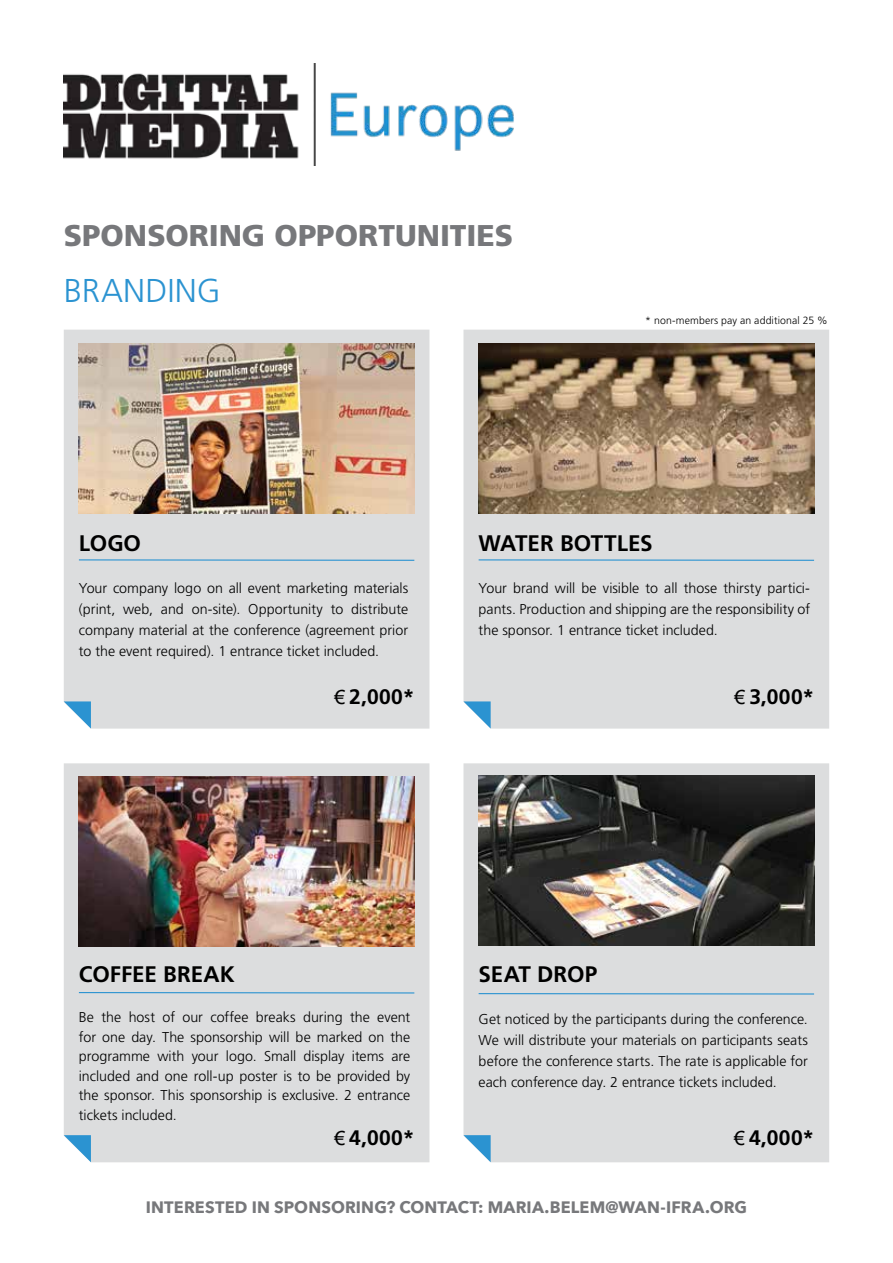
<style>
.page{position:relative;width:893px;height:1263px;background:#fff}
.page>*{position:absolute;margin:0;border:0;box-sizing:border-box;transform-origin:0 0}
.t1{font:300 33px "Frutiger";letter-spacing:.005em;color:#2b93d1}
.t2{font:900 30px "Frutiger";color:#77787b}
.t3{font:700 22.5px "Frutiger";letter-spacing:-.005em;color:#000}
.t4{font:700 21px "Frutiger";letter-spacing:.02em;color:#000}
.t5{font:700 16.5px "Avenir Next";letter-spacing:.005em;color:#77787b}
.t6{font:300 14.25px/21px "Frutiger";color:#000;text-align:justify}
.t7{font:300 10.5px "Frutiger";letter-spacing:.015em;color:#000}
.s1{font-family:"Arial";font-weight:400;font-size:19.5px}
</style>
<div class="page">
<img style="left:64px;top:64px;width:450px;height:102px">
<div style="left:463px;top:763px;width:366px;height:399px;background:#dcddde"></div>
<hr style="left:479px;top:993px;width:335px;height:1px;background:#2b93d1">
<svg style="left:463px;top:1135px;width:28px;height:27px"></svg>
<img style="left:479px;top:775px;width:335px;height:170px">
<div style="left:64px;top:763px;width:365px;height:399px;background:#dcddde"></div>
<hr style="left:79px;top:992px;width:335px;height:1px;background:#2b93d1">
<img style="left:79px;top:777px;width:335px;height:170px">
<svg style="left:64px;top:1135px;width:27px;height:27px"></svg>
<div style="left:64px;top:330px;width:365px;height:399px;background:#dcddde"></div>
<hr style="left:79px;top:559px;width:335px;height:2px;background:#2b93d1">
<img style="left:79px;top:343px;width:335px;height:170px">
<svg style="left:64px;top:701px;width:27px;height:28px"></svg>
<div style="left:463px;top:330px;width:366px;height:399px;background:#dcddde"></div>
<hr style="left:479px;top:559px;width:335px;height:2px;background:#2b93d1">
<img style="left:479px;top:343px;width:335px;height:170px">
<svg style="left:463px;top:701px;width:28px;height:28px"></svg>
<h2 class="t2" style="left:64px;top:217px;width:451px">SPONSORING OPPORTUNITIES</h2>
<h1 class="t1" style="left:64px;top:272px;width:158px">BRANDING</h1>
<p class="t7" style="left:645px;top:314px;width:184px">* non-members pay an additional 25 %</p>
<h3 class="t3" style="left:79px;top:530px;width:64px">LOGO</h3>
<p class="t6" style="left:79px;top:578px;width:331px">Your company logo on all event marketing materials (print, web, and on-site). Opportunity to distribute company material at the conference (agreement prior to the event required). 1 entrance ticket included.</p>
<h3 class="t4" style="left:334px;top:684px;width:81px"><span class="s1">€</span> 2,000*</h3>
<h3 class="t3" style="left:479px;top:530px;width:176px">WATER BOTTLES</h3>
<p class="t6" style="left:479px;top:578px;width:333px">Your brand will be visible to all those thirsty partici&shy;pants. Production and shipping are the responsibility of the sponsor. 1 entrance ticket included.</p>
<h3 class="t4" style="left:735px;top:684px;width:81px"><span class="s1">€</span> 3,000*</h3>
<h3 class="t3" style="left:79px;top:961px;width:158px">COFFEE BREAK</h3>
<p class="t6" style="left:79px;top:1008px;width:333px;line-height:19.5px">Be the host of our coffee breaks during the event for one day. The sponsorship will be marked on the programme with your logo. Small display items are included and one roll-up poster is to be provided by the sponsor. This sponsorship is exclusive. 2 entrance tickets included.</p>
<h3 class="t4" style="left:334px;top:1125px;width:81px"><span class="s1">€</span> 4,000*</h3>
<h3 class="t3" style="left:479px;top:961px;width:120px">SEAT DROP</h3>
<p class="t6" style="left:479px;top:1008px;width:331px">Get noticed by the participants during the conference.<br>We will distribute your materials on participants seats before the conference starts. The rate is applicable for each conference day. 2 entrance tickets included.</p>
<h3 class="t4" style="left:734px;top:1125px;width:81px"><span class="s1">€</span> 4,000*</h3>
<p class="t5" style="left:146px;top:1192px;width:603px">INTERESTED IN SPONSORING? CONTACT: MARIA.BELEM@WAN-IFRA.ORG</p>
</div>
